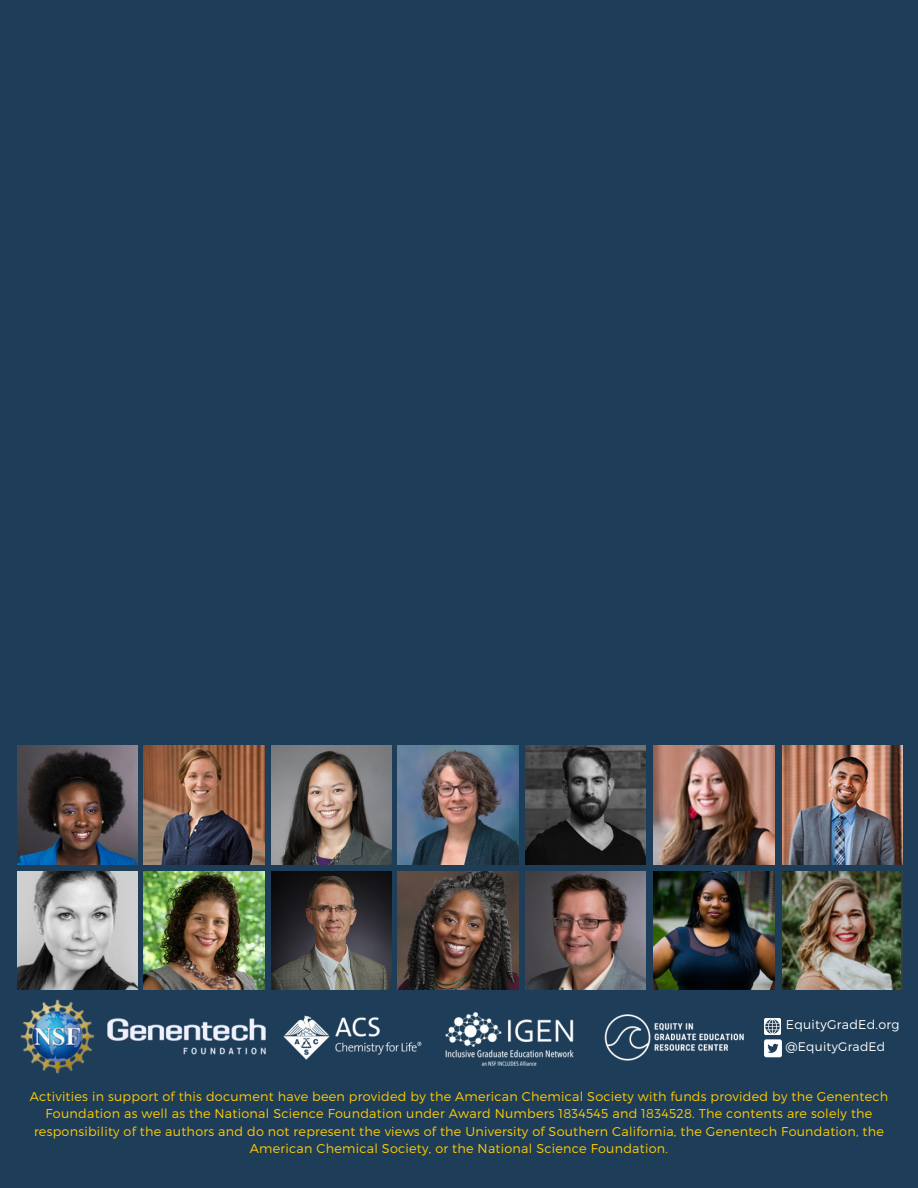
<style>
.page{position:relative;width:918px;height:1188px;background:#1e3d58}
.page>*{position:absolute;margin:0;border:0;box-sizing:border-box;transform-origin:0 0}
.t1{font:300 12.75px/17.4px "Montserrat";letter-spacing:.02em;color:#ffcd04;text-align:center}
.t2{font:300 12.6px "Montserrat";letter-spacing:.02em;color:#fefefe}
.t3{font:300 12.45px "Montserrat";letter-spacing:.02em;color:#fefefe}
</style>
<div class="page">
<img style="left:18px;top:746px;width:120px;height:118px">
<img style="left:144px;top:746px;width:120px;height:118px">
<img style="left:272px;top:746px;width:120px;height:118px">
<img style="left:398px;top:746px;width:120px;height:118px">
<img style="left:525px;top:746px;width:121px;height:118px">
<img style="left:18px;top:871px;width:120px;height:118px">
<img style="left:144px;top:871px;width:120px;height:118px">
<img style="left:272px;top:871px;width:120px;height:118px">
<img style="left:398px;top:871px;width:120px;height:118px">
<img style="left:525px;top:871px;width:121px;height:118px">
<img style="left:654px;top:746px;width:120px;height:118px">
<img style="left:654px;top:871px;width:120px;height:118px">
<img style="left:782px;top:746px;width:120px;height:118px">
<img style="left:782px;top:871px;width:120px;height:118px">
<img style="left:445px;top:1012px;width:129px;height:54px">
<img style="left:20px;top:999px;width:75px;height:75px">
<svg style="left:764px;top:1018px;width:18px;height:39px"></svg>
<img style="left:283px;top:1015px;width:139px;height:45px">
<img style="left:107px;top:1018px;width:159px;height:37px">
<img style="left:605px;top:1014px;width:139px;height:47px">
<p class="t2" style="left:786px;top:1016px;width:115px">EquityGradEd.org</p>
<p class="t3" style="left:785px;top:1038px;width:102px">@EquityGradEd</p>
<p class="t1" style="left:30px;top:1087px;width:860px">Activities in support of this document have been provided by the American Chemical Society with funds provided by the Genentech Foundation as well as the National Science Foundation under Award Numbers 1834545 and 1834528. The contents are solely the responsibility of the authors and do not represent the views of the University of Southern California, the Genentech Foundation, the American Chemical Society, or the National Science Foundation.</p>
</div>
